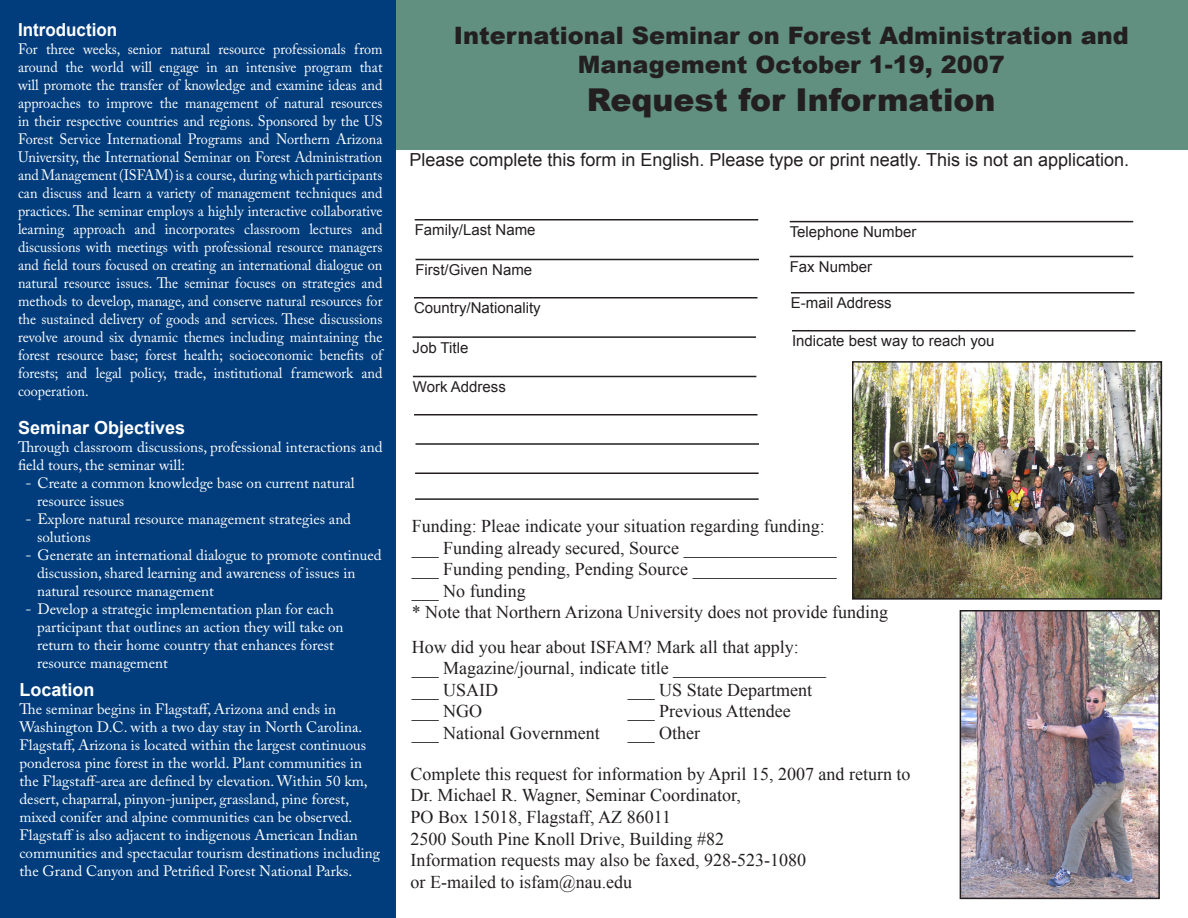
<style>
.page{position:relative;width:1188px;height:918px;background:#fff}
.page>*{position:absolute;margin:0;border:0;box-sizing:border-box;transform-origin:0 0}
.t1{font:900 31.5px "Arial";color:#231f20}
.t2{font:900 24px "Arial";color:#231f20}
.t3{font:18px "Times New Roman";color:#231f20}
.t4{font:18px "Arial";color:#231f20}
.t5{font:700 18px "Arial";color:#fff}
.t6{font:700 18px "Arial";color:#fff;scale:.94 1}
.Paragraph_Style_1{font:15px/18px "Adobe Caslon Pro";color:#fff;text-align:justify;scale:.94 1}
.Paragraph_Style_1-2{font:15px/18px "Adobe Caslon Pro";color:#fff}
.t7{font:15px "Arial";color:#231f20}
</style>
<div class="page">
<div style="left:396px;top:0;width:792px;height:150px;background:#619080"></div>
<div style="left:0;top:0;width:396px;height:918px;background:#013d7d"></div>
<img style="left:963px;top:613px;width:194px;height:283px">
<div style="left:960px;top:610px;width:200px;height:289px;border:2px solid #231f20"></div>
<hr style="left:414px;top:297px;width:344px;height:1px;background:#231f20">
<hr style="left:412px;top:336px;width:344px;height:2px;background:#231f20">
<hr style="left:413px;top:376px;width:343px;height:1px;background:#231f20">
<hr style="left:790px;top:221px;width:343px;height:1px;background:#231f20">
<hr style="left:791px;top:292px;width:343px;height:2px;background:#231f20">
<hr style="left:415px;top:219px;width:343px;height:1px;background:#231f20">
<hr style="left:416px;top:259px;width:343px;height:1px;background:#231f20">
<hr style="left:416px;top:443px;width:343px;height:2px;background:#231f20">
<hr style="left:414px;top:414px;width:344px;height:2px;background:#231f20">
<hr style="left:415px;top:472px;width:344px;height:2px;background:#231f20">
<hr style="left:415px;top:498px;width:344px;height:2px;background:#231f20">
<hr style="left:790px;top:256px;width:343px;height:1px;background:#231f20">
<hr style="left:792px;top:330px;width:344px;height:2px;background:#231f20">
<img style="left:855px;top:364px;width:304px;height:233px">
<div style="left:852px;top:361px;width:310px;height:239px;border:2px solid #231f20"></div>
<p class="t6" style="left:18px;top:20px;width:107px">Introduction</p>
<p class="Paragraph_Style_1" style="left:18px;top:40px;width:389px">For three weeks, senior natural resource professionals from around the world will engage in an intensive program that will promote the transfer of knowledge and examine ideas and approaches to improve the management of natural resources in their respective countries and regions. Sponsored by the US Forest Service International Programs and Northern Arizona University, the International Seminar on Forest Administration and Management (ISFAM) is a course, during which participants can discuss and learn a variety of management techniques and practices. The seminar employs a highly interactive collaborative learning approach and incorporates classroom lectures and discussions with meetings with professional resource managers and field tours focused on creating an international dialogue on natural resource issues. The seminar focuses on strategies and methods to develop, manage, and conserve natural resources for the sustained delivery of goods and services. These discussions revolve around six dynamic themes including maintaining the forest resource base; forest health; socioeconomic benefits of forests; and legal policy, trade, institutional framework and cooperation.</p>
<p class="t5" style="left:18px;top:417px;width:169px">Seminar Objectives</p>
<p class="Paragraph_Style_1-2" style="left:18px;top:438px;width:366px">Through classroom discussions, professional interactions and field tours, the seminar will:</p>
<p class="Paragraph_Style_1-2" style="left:26px;top:474px;width:331px">- Create a common knowledge base on current natural</p>
<p class="Paragraph_Style_1-2" style="left:37px;top:492px;width:89px">resource issues</p>
<p class="Paragraph_Style_1-2" style="left:26px;top:510px;width:327px">- Explore natural resource management strategies and</p>
<p class="Paragraph_Style_1-2" style="left:37px;top:528px;width:55px">solutions</p>
<p class="Paragraph_Style_1-2" style="left:26px;top:546px;width:358px">- Generate an international dialogue to promote continued</p>
<p class="Paragraph_Style_1-2" style="left:37px;top:564px;width:320px">discussion, shared learning and awareness of issues in</p>
<p class="Paragraph_Style_1-2" style="left:37px;top:582px;width:178px">natural resource management</p>
<p class="Paragraph_Style_1-2" style="left:26px;top:600px;width:310px">- Develop a strategic implementation plan for each</p>
<p class="Paragraph_Style_1-2" style="left:37px;top:618px;width:308px">participant that outlines an action they will take on</p>
<p class="Paragraph_Style_1-2" style="left:37px;top:636px;width:298px">return to their home country that enhances forest</p>
<p class="Paragraph_Style_1-2" style="left:37px;top:654px;width:132px">resource management</p>
<p class="t5" style="left:20px;top:680px;width:77px">Location</p>
<p class="Paragraph_Style_1-2" style="left:20px;top:700px;width:362px">The seminar begins in Flagstaff, Arizona and ends in Washington D.C. with a two day stay in North Carolina.<br>Flagstaff, Arizona is located within the largest continuous ponderosa pine forest in the world. Plant communities in the Flagstaff-area are defined by elevation. Within 50 km, desert, chaparral, pinyon-juniper, grassland, pine forest, mixed conifer and alpine communities can be observed.<br>Flagstaff is also adjacent to indigenous American Indian communities and spectacular tourism destinations including the Grand Canyon and Petrified Forest National Parks.</p>
<p class="t2" style="left:454px;top:22px;width:677px">International Seminar on Forest Administration and</p>
<p class="t2" style="left:578px;top:51px;width:429px">Management October 1-19, 2007</p>
<p class="t1" style="left:587px;top:82px;width:410px">Request for Information</p>
<p class="t4" style="left:410px;top:150px;width:721px">Please complete this form in English. Please type or print neatly. This is not an application.</p>
<p class="t7" style="left:415px;top:221px;width:122px">Family/Last Name</p>
<p class="t7" style="left:416px;top:261px;width:118px">First/Given Name</p>
<p class="t7" style="left:414px;top:299px;width:128px">Country/Nationality</p>
<p class="t7" style="left:412px;top:339px;width:57px">Job Title</p>
<p class="t7" style="left:413px;top:378px;width:95px">Work Address</p>
<p class="t7" style="left:790px;top:223px;width:128px">Telephone Number</p>
<p class="t7" style="left:790px;top:258px;width:84px">Fax Number</p>
<p class="t7" style="left:791px;top:294px;width:102px">E-mail Address</p>
<p class="t7" style="left:792px;top:332px;width:204px">Indicate best way to reach you</p>
<p class="t3" style="left:412px;top:515px;width:414px">Funding: Pleae indicate your situation regarding funding:</p>
<p class="t3" style="left:412px;top:537px;width:426px">___ Funding already secured, Source _________________</p>
<p class="t3" style="left:412px;top:559px;width:426px">___ Funding pending, Pending Source ________________</p>
<p class="t3" style="left:412px;top:580px;width:115px">___ No funding</p>
<p class="t3" style="left:412px;top:602px;width:478px">* Note that Northern Arizona University does not provide funding</p>
<p class="t3" style="left:412px;top:636px;width:389px">How did you hear about ISFAM? Mark all that apply:</p>
<p class="t3" style="left:412px;top:658px;width:416px">___ Magazine/journal, indicate title _________________</p>
<p class="t3" style="left:412px;top:679px;width:88px">___ USAID</p>
<p class="t3" style="left:628px;top:679px;width:186px">___ US State Department</p>
<p class="t3" style="left:412px;top:701px;width:72px">___ NGO</p>
<p class="t3" style="left:628px;top:701px;width:164px">___ Previous Attendee</p>
<p class="t3" style="left:412px;top:723px;width:189px">___ National Government</p>
<p class="t3" style="left:628px;top:723px;width:74px">___ Other</p>
<p class="t3" style="left:411px;top:763px;width:501px">Complete this request for information by April 15, 2007 and return to</p>
<p class="t3" style="left:411px;top:785px;width:332px">Dr. Michael R. Wagner, Seminar Coordinator,</p>
<p class="t3" style="left:411px;top:806px;width:262px">PO Box 15018, Flagstaff, AZ 86011</p>
<p class="t3" style="left:411px;top:828px;width:315px">2500 South Pine Knoll Drive, Building #82</p>
<p class="t3" style="left:411px;top:850px;width:397px">Information requests may also be faxed, 928-523-1080</p>
<p class="t3" style="left:411px;top:871px;width:223px">or E-mailed to isfam@nau.edu</p>
</div>
